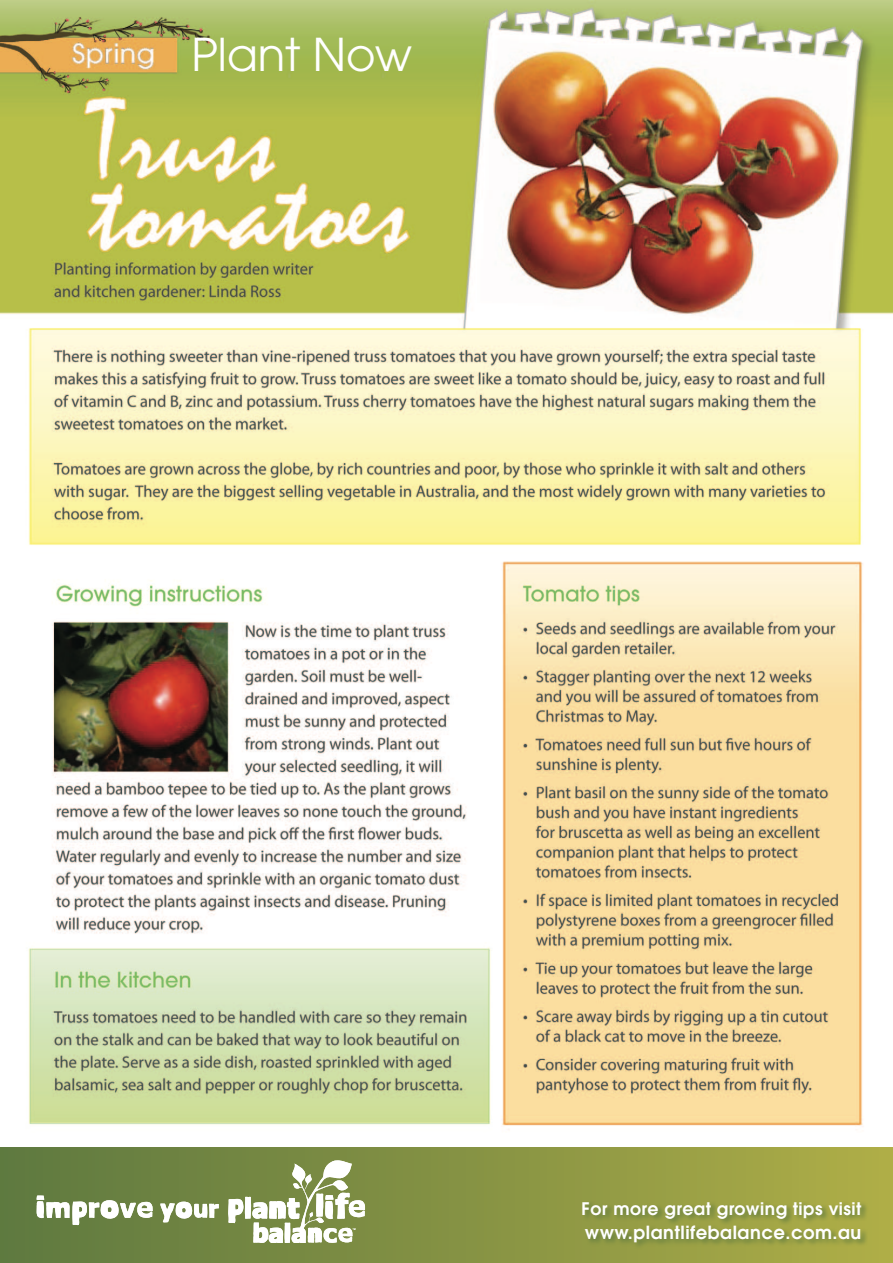
<style>
.page{position:relative;width:893px;height:1263px;background:#fff}
.page>*{position:absolute;margin:0;border:0;box-sizing:border-box;transform-origin:0 0}
.t1{font:45px "Avant Garde";color:#fff}
.t2{font:600 18px "Avant Garde";letter-spacing:.03em;color:#fff}
.t3{font:600 17.25px "Avant Garde";letter-spacing:.03em;color:#fff}
</style>
<div class="page">
<img style="left:0;top:0;width:893px;height:1130px">
<div style="left:0;top:1147px;width:893px;height:116px;background:linear-gradient(to right,#5d7840,#aead47)"></div>
<div style="left:581px;top:1201px;width:288px;height:49px;background:#5e7a3f;opacity:.87"></div>
<svg style="left:160px;top:1202px;width:59px;height:21px"></svg>
<svg style="left:37px;top:1195px;width:116px;height:30px"></svg>
<svg style="left:228px;top:1160px;width:137px;height:83px"></svg>
<p class="t1" style="left:191px;top:28px;width:222px">Plant Now</p>
<p class="t3" style="left:582px;top:1198px;width:281px">For more great growing tips visit</p>
<p class="t2" style="left:585px;top:1221px;width:278px">www.plantlifebalance.com.au</p>
</div>
